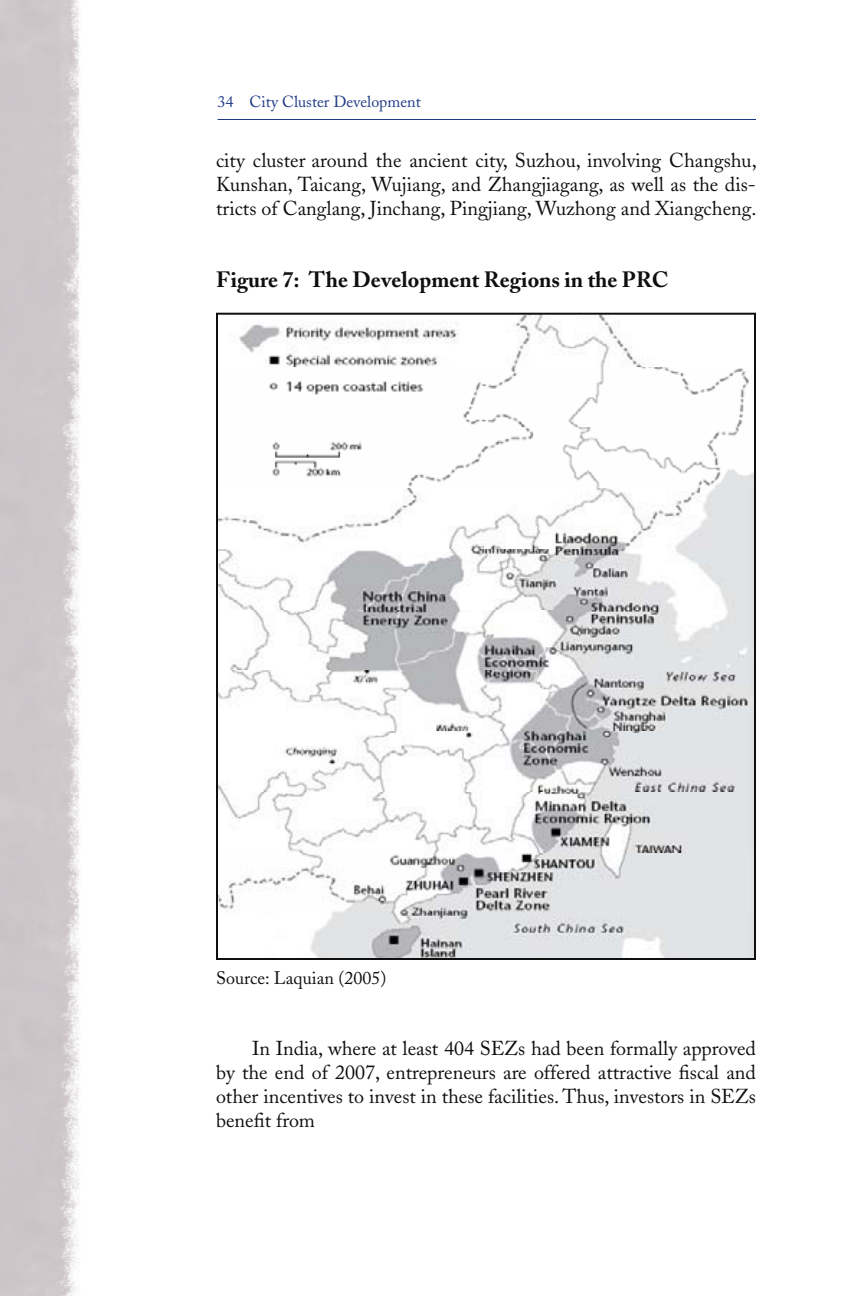
<style>
.page{position:relative;width:864px;height:1296px;background:#fff}
.page>*{position:absolute;margin:0;border:0;box-sizing:border-box;transform-origin:0 0}
.t1{font:700 22px "Adobe Caslon";color:#0f0f0f}
.t2{font:20px/24px "Adobe Caslon";color:#0f0f0f;text-align:justify}
.t3{font:18px "Adobe Caslon";color:#0f0f0f}
.t4{font:16px "Adobe Caslon";color:#1f3a86}
</style>
<div class="page">
<hr style="left:218px;top:119px;width:538px;height:1px;background:#1f3a86">
<img style="left:0;top:0;width:80px;height:1296px">
<img style="left:219px;top:316px;width:534px;height:641px">
<div style="left:216px;top:313px;width:540px;height:647px;border:2px solid #0f0f0f"></div>
<p class="t4" style="left:218px;top:92px;width:205px">34 City Cluster Development</p>
<p class="t2" style="left:216px;top:149px;width:542px">city cluster around the ancient city, Suzhou, involving Changshu, Kunshan, Taicang, Wujiang, and Zhangjiagang, as well as the dis&shy;tricts of Canglang, Jinchang, Pingjiang, Wuzhong and Xiangcheng.</p>
<p class="t1" style="left:216px;top:266px;width:454px">Figure 7: The Development Regions in the PRC</p>
<p class="t3" style="left:216px;top:968px;width:172px">Source: Laquian (2005)</p>
<p class="t2" style="left:216px;top:1037px;width:542px;text-indent:36px">In India, where at least 404 SEZs had been formally approved by the end of 2007, entrepreneurs are offered attractive fiscal and other incentives to invest in these facilities. Thus, investors in SEZs benefit from</p>
</div>
